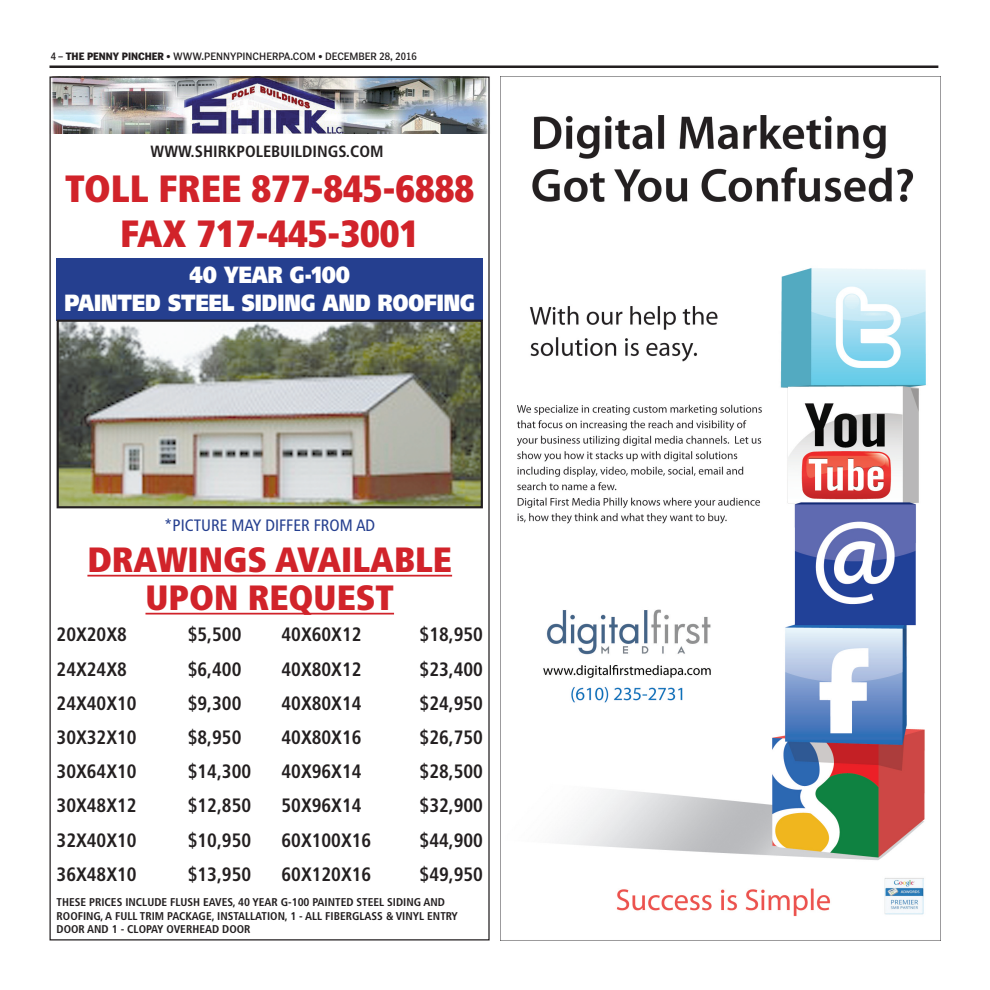
<style>
.page{position:relative;width:990px;height:990px;background:#fff}
.page>*{position:absolute;margin:0;border:0;box-sizing:border-box;transform-origin:0 0}
.t1{font:900 condensed 38px/45.5px "Frutiger";color:#d1232a;text-align:center}
.t2{font:900 condensed 35.12px/38px "Frutiger";color:#d1232a;text-align:center}
.t3{font:900 23.38px/28.1px "Frutiger";color:#fff;text-align:center;scale:.82 1}
.t4{font:700 condensed 19.38px "Frutiger";color:#231f20}
.t5{font:condensed 16.5px "Frutiger";color:#253f8f}
.t6{font:700 condensed 16.25px "Frutiger";color:#231f20}
.t7{font:700 condensed 11.25px/13.5px "Frutiger";color:#231f20}
.t8{font:condensed 10px "Poynter Agate One";color:#231f20}
.s1{font-weight:700}
</style>
<div class="page">
<hr style="left:49px;top:65px;width:889px;height:3px;background:#231f20">
<img style="left:49px;top:77px;width:439px;height:57px">
<hr style="left:87px;top:575px;width:365px;height:2px;background:#d1232a">
<hr style="left:145px;top:613px;width:249px;height:2px;background:#d1232a">
<div style="left:57px;top:258px;width:426px;height:63px;background:#253f8f"></div>
<img style="left:60px;top:323px;width:420px;height:182px">
<div style="left:57px;top:320px;width:426px;height:188px;border:2px solid #231f20"></div>
<img style="left:500px;top:77px;width:440px;height:864px">
<p class="t8" style="left:51px;top:50px;width:367px">4 – <span class="s1">THE PENNY PINCHER</span> • WWW.PENNYPINCHERPA.COM • DECEMBER 28, 2016</p>
<p class="t6" style="left:151px;top:145px;width:234px">WWW.SHIRKPOLEBUILDINGS.COM</p>
<h1 class="t1" style="left:65px;top:169px;width:411px">TOLL FREE 877-845-6888<br>FAX 717-445-3001</h1>
<p class="t3" style="left:64px;top:262px;width:502px">40 YEAR G-100<br>PAINTED STEEL SIDING AND ROOFING</p>
<p class="t5" style="left:164px;top:519px;width:212px">*PICTURE MAY DIFFER FROM AD</p>
<h2 class="t2" style="left:87px;top:544px;width:366px">DRAWINGS AVAILABLE<br>UPON REQUEST</h2>
<p class="t4" style="left:57px;top:627px;width:72px">20X20X8</p>
<p class="t4" style="left:188px;top:627px;width:55px">$5,500</p>
<p class="t4" style="left:282px;top:627px;width:82px">40X60X12</p>
<p class="t4" style="left:420px;top:627px;width:65px">$18,950</p>
<p class="t4" style="left:57px;top:661px;width:72px">24X24X8</p>
<p class="t4" style="left:188px;top:661px;width:55px">$6,400</p>
<p class="t4" style="left:282px;top:661px;width:82px">40X80X12</p>
<p class="t4" style="left:420px;top:661px;width:65px">$23,400</p>
<p class="t4" style="left:57px;top:695px;width:82px">24X40X10</p>
<p class="t4" style="left:188px;top:695px;width:55px">$9,300</p>
<p class="t4" style="left:282px;top:695px;width:82px">40X80X14</p>
<p class="t4" style="left:420px;top:695px;width:65px">$24,950</p>
<p class="t4" style="left:57px;top:729px;width:82px">30X32X10</p>
<p class="t4" style="left:188px;top:729px;width:55px">$8,950</p>
<p class="t4" style="left:282px;top:729px;width:82px">40X80X16</p>
<p class="t4" style="left:420px;top:729px;width:65px">$26,750</p>
<p class="t4" style="left:57px;top:764px;width:82px">30X64X10</p>
<p class="t4" style="left:188px;top:764px;width:65px">$14,300</p>
<p class="t4" style="left:282px;top:764px;width:82px">40X96X14</p>
<p class="t4" style="left:420px;top:764px;width:65px">$28,500</p>
<p class="t4" style="left:57px;top:798px;width:82px">30X48X12</p>
<p class="t4" style="left:188px;top:798px;width:65px">$12,850</p>
<p class="t4" style="left:282px;top:798px;width:82px">50X96X14</p>
<p class="t4" style="left:420px;top:798px;width:65px">$32,900</p>
<p class="t4" style="left:57px;top:832px;width:82px">32X40X10</p>
<p class="t4" style="left:188px;top:832px;width:65px">$10,950</p>
<p class="t4" style="left:282px;top:832px;width:91px">60X100X16</p>
<p class="t4" style="left:420px;top:832px;width:65px">$44,900</p>
<p class="t4" style="left:57px;top:866px;width:82px">36X48X10</p>
<p class="t4" style="left:188px;top:866px;width:65px">$13,950</p>
<p class="t4" style="left:282px;top:866px;width:91px">60X120X16</p>
<p class="t4" style="left:420px;top:866px;width:65px">$49,950</p>
<p class="t7" style="left:57px;top:897px;width:403px">THESE PRICES INCLUDE FLUSH EAVES, 40 YEAR G-100 PAINTED STEEL SIDING AND<br>ROOFING, A FULL TRIM PACKAGE, INSTALLATION, 1 - ALL FIBERGLASS &amp; VINYL ENTRY<br>DOOR AND 1 - CLOPAY OVERHEAD DOOR</p>
</div>
